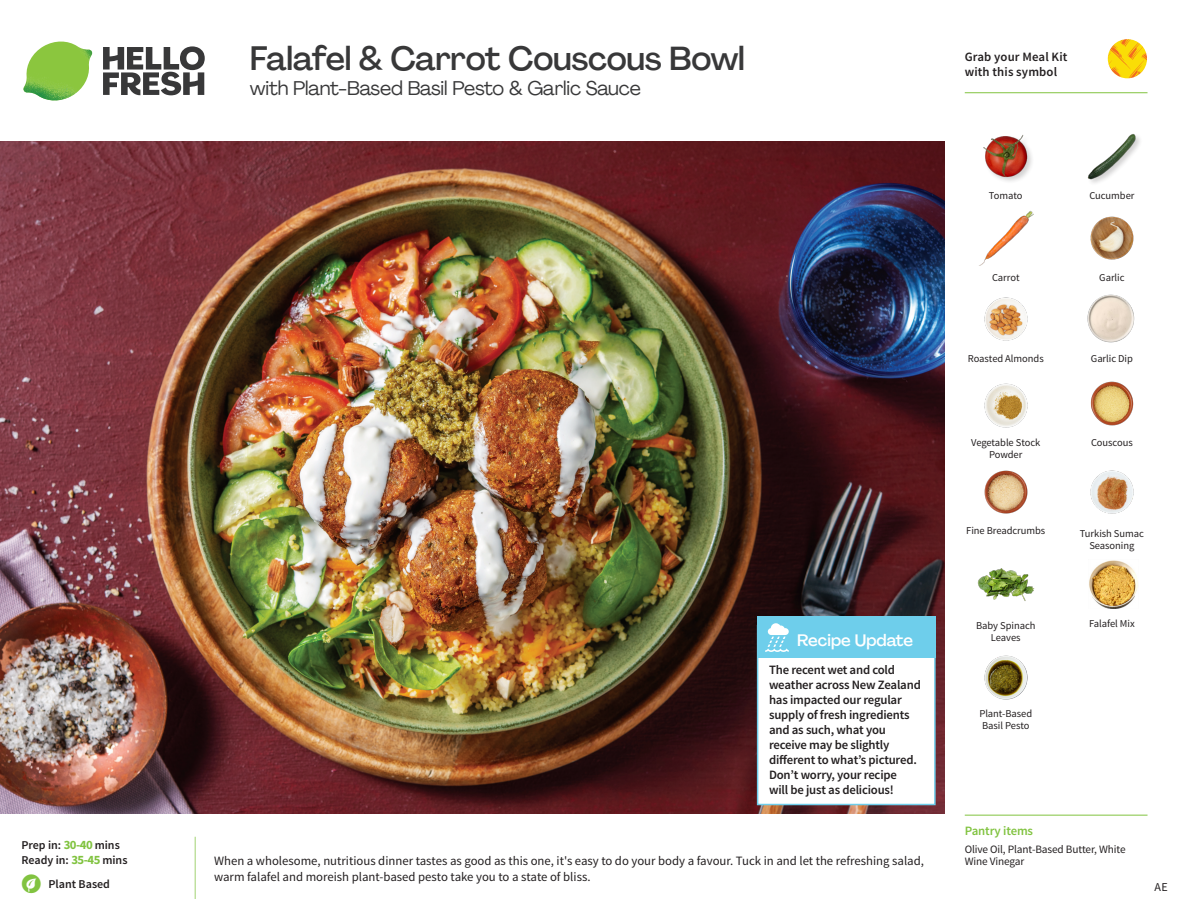
<style>
.page{position:relative;width:1188px;height:918px;background:#fff}
.page>*{position:absolute;margin:0;border:0;box-sizing:border-box;transform-origin:0 0}
._15_Titel_UK{font:500 33px "Agrandir";letter-spacing:-.015em;color:#383839}
._15_Titel_UK-2{font:19.5px "Agrandir";letter-spacing:-.01em;color:#383839}
.t1{font:500 16.5px "Agrandir";color:#fff}
.t2{font:600 12.75px/15px "Source Sans Pro";letter-spacing:-.015em;color:#231f20}
.Step_6_Text_AU{font:12.75px/16.5px "Source Sans Pro";color:#231f20}
.t3{font:600 12.75px/15px "Source Sans Pro";letter-spacing:.01em;color:#231f20}
._04_Headers_Front{font:600 12.75px "Source Sans Pro";letter-spacing:-.01em;color:#81c340}
._04_Intro{font:600 12px "Source Sans Pro";color:#231f20}
.t4{font:12px "Source Sans Pro";color:#231f20}
._05_Pantry{font:11.25px/12px "Source Sans Pro";letter-spacing:-.01em;color:#231f20}
._18_FRONT_ingredient{font:10.5px/12px "Source Sans Pro";letter-spacing:-.005em;color:#231f20;text-align:center}
.s1{font-weight:700;font-size:12.75px;color:#81c340}
</style>
<div class="page">
<svg style="left:103px;top:46px;width:102px;height:49px"></svg>
<img style="left:23px;top:42px;width:69px;height:59px">
<img style="left:0;top:142px;width:945px;height:672px">
<img style="left:1087px;top:295px;width:48px;height:47px">
<img style="left:984px;top:383px;width:44px;height:45px">
<img style="left:1090px;top:381px;width:44px;height:45px">
<img style="left:984px;top:470px;width:44px;height:44px">
<img style="left:1089px;top:560px;width:49px;height:49px">
<img style="left:977px;top:568px;width:57px;height:33px">
<img style="left:984px;top:655px;width:44px;height:45px">
<img style="left:984px;top:297px;width:44px;height:44px">
<img style="left:979px;top:210px;width:55px;height:56px">
<img style="left:1090px;top:216px;width:44px;height:44px">
<img style="left:983px;top:135px;width:49px;height:46px">
<img style="left:1087px;top:134px;width:53px;height:49px">
<img style="left:1090px;top:470px;width:44px;height:44px">
<div style="left:757px;top:625px;width:179px;height:180px;background:#fff;border:2px solid #6eceeb"></div>
<div style="left:757px;top:617px;width:179px;height:41px;background:#6eceeb"></div>
<svg style="left:765px;top:623px;width:24px;height:29px"></svg>
<svg style="left:1090px;top:39px;width:58px;height:55px"></svg>
<hr style="left:965px;top:815px;width:183px;height:1px;background:#81c340">
<hr style="left:965px;top:92px;width:183px;height:1px;background:#81c340">
<p class="_04_Intro" style="left:21px;top:837px;width:100px">Prep in: <span class="s1">30-40</span> mins</p>
<p class="_04_Intro" style="left:21px;top:852px;width:108px">Ready in: <span class="s1">35-45</span> mins</p>
<p class="_04_Intro" style="left:48px;top:876px;width:63px">Plant Based</p>
<p class="_15_Titel_UK" style="left:250px;top:38px;width:496px">Falafel &amp; Carrot Couscous Bowl</p>
<p class="_15_Titel_UK-2" style="left:250px;top:76px;width:393px">with Plant-Based Basil Pesto &amp; Garlic Sauce</p>
<p class="t1" style="left:797px;top:630px;width:117px">Recipe Update</p>
<p class="t2" style="left:769px;top:662px;width:153px">The recent wet and cold weather across New Zealand has impacted our regular supply of fresh ingredients and as such, what you receive may be slightly different to what’s pictured.<br>Don’t worry, your recipe<br>will be just as delicious!</p>
<p class="Step_6_Text_AU" style="left:214px;top:852px;width:711px">When a wholesome, nutritious dinner tastes as good as this one, it's easy to do your body a favour. Tuck in and let the refreshing salad, warm falafel and moreish plant-based pesto take you to a state of bliss.</p>
<p class="t3" style="left:965px;top:50px;width:104px">Grab your Meal Kit with this symbol</p>
<p class="_18_FRONT_ingredient" style="left:989px;top:189px;width:35px">Tomato</p>
<p class="_18_FRONT_ingredient" style="left:1089px;top:189px;width:47px">Cucumber</p>
<p class="_18_FRONT_ingredient" style="left:992px;top:271px;width:29px">Carrot</p>
<p class="_18_FRONT_ingredient" style="left:1099px;top:271px;width:27px">Garlic</p>
<p class="_18_FRONT_ingredient" style="left:968px;top:352px;width:77px">Roasted Almonds</p>
<p class="_18_FRONT_ingredient" style="left:1091px;top:352px;width:44px">Garlic Dip</p>
<p class="_18_FRONT_ingredient" style="left:971px;top:437px;width:71px">Vegetable Stock<br>Powder</p>
<p class="_18_FRONT_ingredient" style="left:966px;top:525px;width:81px">Fine Breadcrumbs</p>
<p class="_18_FRONT_ingredient" style="left:1091px;top:436px;width:43px">Couscous</p>
<p class="_18_FRONT_ingredient" style="left:1080px;top:527px;width:66px">Turkish Sumac<br>Seasoning</p>
<p class="_18_FRONT_ingredient" style="left:976px;top:620px;width:61px">Baby Spinach</p>
<p class="_18_FRONT_ingredient" style="left:1089px;top:618px;width:47px">Falafel Mix</p>
<p class="_18_FRONT_ingredient" style="left:991px;top:632px;width:31px">Leaves</p>
<p class="_18_FRONT_ingredient" style="left:979px;top:708px;width:54px;text-align:left">Plant-Based<br>Basil Pesto</p>
<p class="_04_Headers_Front" style="left:965px;top:822px;width:70px">Pantry items</p>
<p class="_05_Pantry" style="left:965px;top:844px;width:162px">Olive Oil, Plant-Based Butter, White<br>Wine Vinegar</p>
<p class="t4" style="left:1155px;top:879px;width:15px">AE</p>
</div>
